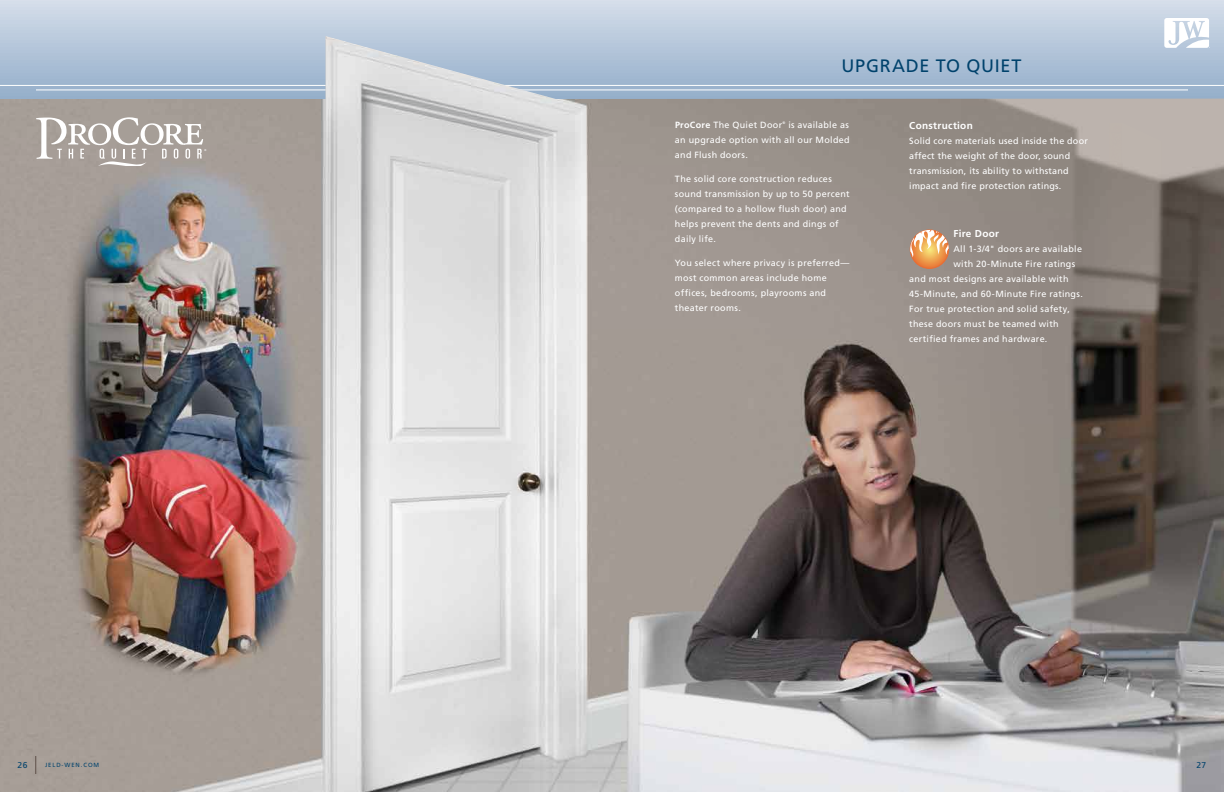
<style>
.page{position:relative;width:1224px;height:792px;background:#c9d5e4}
.page>*{position:absolute;margin:0;border:0;box-sizing:border-box;transform-origin:0 0}
.t1{font:18px "Frutiger LT Std";letter-spacing:.04em;color:#00426c}
.t2{font:700 10px "Frutiger LT Std";letter-spacing:.03em;color:#fff}
.t3{font:9px/15px "Frutiger LT Std";letter-spacing:.03em;color:#fff}
.t4{font:8.5px "Frutiger LT Std";color:#00426c}
.t5{font:6px "Frutiger LT Std";letter-spacing:.15em;color:#00426c}
.t6{font:3.6px "Frutiger LT Std";color:#fff}
.s1{font-weight:700}
</style>
<div class="page">
<svg style="left:1164px;top:18px;width:45px;height:18px"></svg>
<img style="left:0;top:36px;width:1224px;height:756px">
<svg style="left:36px;top:117px;width:170px;height:48px"></svg>
<svg style="left:910px;top:230px;width:39px;height:38px"></svg>
<div style="left:910px;top:230px;width:39px;height:39px;border:1px solid #e86e34;border-radius:50%"></div>
<svg style="left:910px;top:230px;width:39px;height:28px"></svg>
<svg style="left:36px;top:756px;width:1px;height:18px"></svg>
<h1 class="t1" style="left:842px;top:55px;width:181px">upgrade to quiet</h1>
<p class="t3" style="left:675px;top:118px;width:176px;text-align:justify;text-indent:113px">is available as an upgrade option with all our Molded and Flush doors.</p>
<p class="t3" style="left:675px;top:172px;width:176px">The solid core construction reduces sound transmission by up to 50 percent (compared to a hollow flush door) and helps prevent the dents and dings of daily life.</p>
<p class="t3" style="left:675px;top:256px;width:176px">You select where privacy is preferred— most common areas include home offices, bedrooms, playrooms and theater rooms.</p>
<p class="t3" style="left:675px;top:118px;width:109px"><span class="s1">ProCore</span> The Quiet Door</p>
<p class="t6" style="left:783px;top:121px;width:4px">®</p>
<p class="t2" style="left:909px;top:120px;width:65px">Construction</p>
<p class="t3" style="left:909px;top:133px;width:180px">Solid core materials used inside the door affect the weight of the door, sound transmission, its ability to withstand impact and fire protection ratings.</p>
<p class="t2" style="left:954px;top:228px;width:47px">Fire Door</p>
<p class="t3" style="left:954px;top:241px;width:130px">All 1-3/4" doors are available</p>
<p class="t3" style="left:954px;top:256px;width:123px">with 20-M inute Fire ratings</p>
<p class="t3" style="left:909px;top:271px;width:161px">and most designs are available with</p>
<p class="t3" style="left:909px;top:286px;width:175px">45-M inute, and 60-M inute Fire ratings.</p>
<p class="t3" style="left:909px;top:301px;width:162px">For true protection and solid safety,</p>
<p class="t3" style="left:909px;top:316px;width:151px">these doors must be teamed with</p>
<p class="t3" style="left:909px;top:331px;width:140px">certified frames and hardware.</p>
<p class="t4" style="left:18px;top:760px;width:11px">26</p>
<p class="t5" style="left:45px;top:762px;width:56px">jeld-wen.com</p>
<p class="t4" style="left:1196px;top:760px;width:11px">27</p>
</div>
